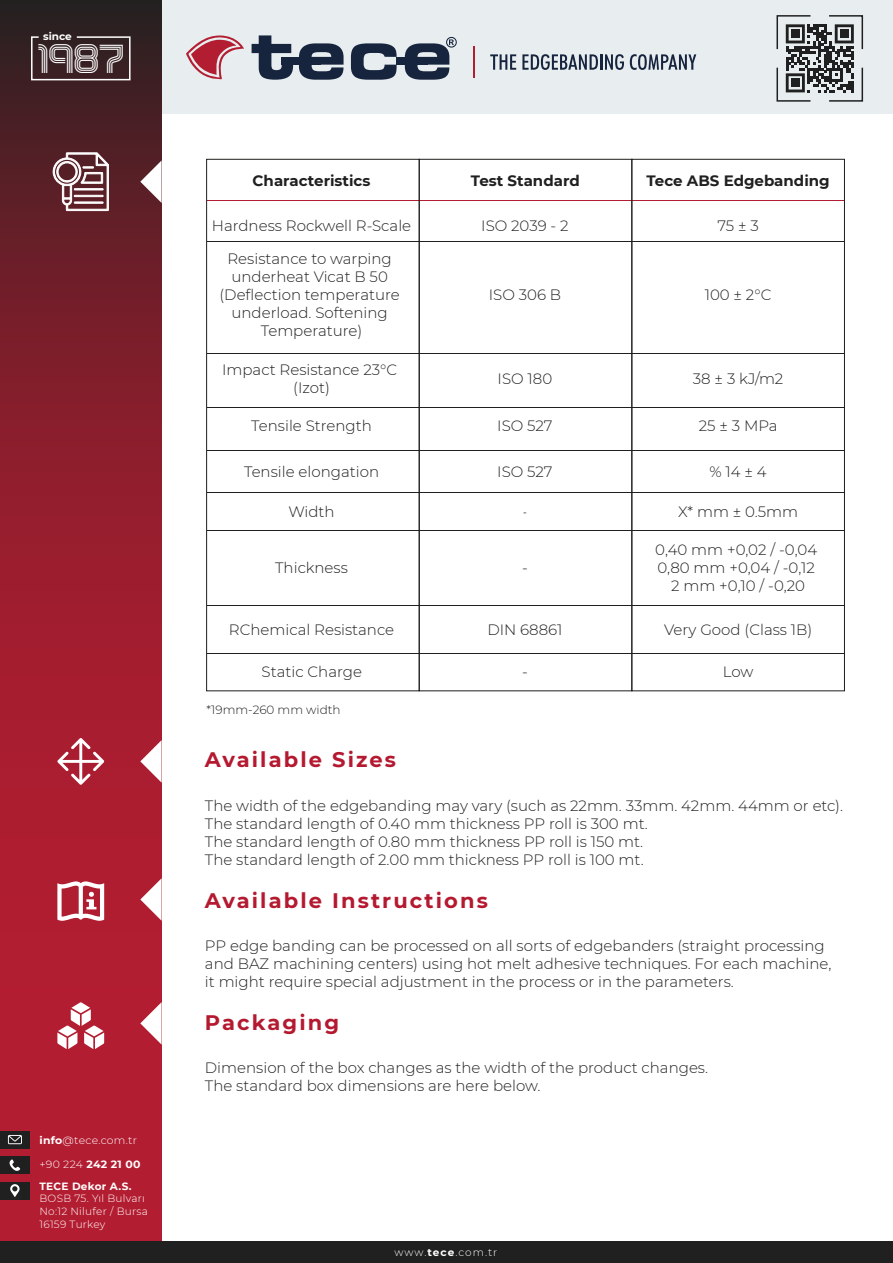
<style>
.page{position:relative;width:893px;height:1263px;background:#e8edef}
.page>*{position:absolute;margin:0;border:0;box-sizing:border-box;transform-origin:0 0}
.t1{font:42px "Incopins Clusters";color:#fff}
.t2{font:700 21px "Montserrat";letter-spacing:.1em;color:#b41930}
.t3{font:300 15px/18px "Montserrat";color:#202020}
.t4{font:700 15px "Montserrat";color:#202020}
.t5{font:300 15px "Montserrat";color:#202020;scale:.64 1}
.t6{font:300 12px "Montserrat";color:#202020}
.t7{font:300 10.5px/12.6px "Montserrat";letter-spacing:.025em;color:#fff}
.t8{font:700 10.5px "Montserrat";letter-spacing:.025em;color:#fff}
.t9{font:300 10.5px "Montserrat";letter-spacing:.025em;color:#fff;scale:1.04 1}
.t10{font:700 10.5px "Montserrat";letter-spacing:.025em;color:#fff;scale:1.04 1}
.s1{font-weight:700}
.s2{font-weight:300}
</style>
<div class="page">
<div style="left:0;top:115px;width:893px;height:1148px;background:#fff"></div>
<svg style="left:0;top:0;width:162px;height:1242px;background:#8f1d2c"></svg>
<hr style="left:473px;top:47px;width:2px;height:31px;background:#b31d31">
<svg style="left:490px;top:54px;width:26px;height:16px"></svg>
<svg style="left:522px;top:54px;width:102px;height:16px"></svg>
<svg style="left:630px;top:54px;width:66px;height:16px"></svg>
<svg style="left:252px;top:35px;width:41px;height:45px"></svg>
<svg style="left:299px;top:43px;width:45px;height:37px"></svg>
<svg style="left:351px;top:43px;width:46px;height:37px"></svg>
<svg style="left:405px;top:37px;width:52px;height:43px"></svg>
<div style="left:397px;top:57px;width:31px;height:8px;background:#16243e"></div>
<div style="left:282px;top:57px;width:39px;height:8px;background:#16243e"></div>
<svg style="left:186px;top:35px;width:58px;height:45px"></svg>
<svg style="left:30px;top:36px;width:101px;height:45px;background:#453134"></svg>
<svg style="left:776px;top:15px;width:88px;height:87px"></svg>
<div style="left:0;top:1242px;width:893px;height:21px;background:#202020"></div>
<svg style="left:140px;top:740px;width:22px;height:43px"></svg>
<svg style="left:57px;top:738px;width:47px;height:47px"></svg>
<svg style="left:140px;top:1002px;width:22px;height:43px"></svg>
<svg style="left:57px;top:1002px;width:47px;height:47px"></svg>
<svg style="left:140px;top:160px;width:22px;height:43px"></svg>
<svg style="left:52px;top:151px;width:57px;height:60px"></svg>
<hr style="left:207px;top:200px;width:637px;height:1px;background:#b31d31">
<hr style="left:207px;top:241px;width:637px;height:1px;background:#202020">
<hr style="left:207px;top:353px;width:637px;height:1px;background:#202020">
<hr style="left:207px;top:407px;width:637px;height:1px;background:#202020">
<hr style="left:207px;top:450px;width:637px;height:1px;background:#202020">
<hr style="left:207px;top:492px;width:637px;height:1px;background:#202020">
<hr style="left:207px;top:530px;width:637px;height:1px;background:#202020">
<hr style="left:207px;top:606px;width:637px;height:1px;background:#202020">
<hr style="left:207px;top:653px;width:637px;height:1px;background:#202020">
<div style="left:206px;top:159px;width:213px;height:532px;border:1px solid #1d1d1b"></div>
<div style="left:419px;top:159px;width:213px;height:532px;border:1px solid #1d1d1b"></div>
<div style="left:632px;top:159px;width:213px;height:532px;border:1px solid #1d1d1b"></div>
<svg style="left:140px;top:878px;width:22px;height:43px"></svg>
<svg style="left:57px;top:881px;width:47px;height:40px"></svg>
<div style="left:0;top:1157px;width:30px;height:17px;background:#202020"></div>
<svg style="left:10px;top:1159px;width:10px;height:12px"></svg>
<div style="left:0;top:1131px;width:30px;height:17px;background:#202020"></div>
<svg style="left:8px;top:1135px;width:14px;height:9px"></svg>
<div style="left:0;top:1182px;width:30px;height:17px;background:#202020"></div>
<svg style="left:10px;top:1184px;width:10px;height:13px"></svg>
<p class="t8" style="left:43px;top:29px;width:30px">since</p>
<h1 class="t1" style="left:38px;top:44px;width:88px">1987</h1>
<p class="t9" style="left:39px;top:1133px;width:95px"><span class="s1">info</span>@tece.com.tr</p>
<p class="t8" style="left:39px;top:1178px;width:94px">TECE Dekor A.S.</p>
<p class="t7" style="left:39px;top:1192px;width:110px">BOSB 75. Yıl Bulvarı<br>No:12 Nilufer / Bursa<br>16159 Turkey</p>
<p class="t10" style="left:39px;top:1157px;width:99px"><span class="s2">+90 224</span> 242 21 00</p>
<p class="t4" style="left:253px;top:170px;width:119px">Characteristics</p>
<p class="t3" style="left:212px;top:216px;width:201px">Hardness Rockwell R-Scale</p>
<p class="t3" style="left:481px;top:216px;width:89px">ISO 2039 - 2</p>
<p class="t3" style="left:717px;top:216px;width:43px">75 ± 3</p>
<p class="t3" style="left:219px;top:250px;width:182px;text-align:center">Resistance to warping underheat Vicat B 50 (Deflection temperature underload. Softening<br>Temperature)</p>
<p class="t3" style="left:222px;top:360px;width:177px;text-align:center">Impact Resistance 23°C (Izot)</p>
<p class="t3" style="left:251px;top:416px;width:122px">Tensile Strength</p>
<p class="t3" style="left:244px;top:462px;width:137px">Tensile elongation</p>
<p class="t3" style="left:289px;top:502px;width:47px">Width</p>
<p class="t4" style="left:471px;top:170px;width:110px">Test Standard</p>
<p class="t4" style="left:646px;top:170px;width:185px">Tece ABS Edgebanding</p>
<p class="t3" style="left:489px;top:286px;width:74px">ISO 306 B</p>
<p class="t3" style="left:705px;top:286px;width:68px">100 ± 2°C</p>
<p class="t3" style="left:693px;top:369px;width:92px">38 ± 3 kJ/m2</p>
<p class="t3" style="left:699px;top:416px;width:80px">25 ± 3 MPa</p>
<p class="t3" style="left:709px;top:462px;width:59px">% 14 ± 4</p>
<p class="t3" style="left:678px;top:502px;width:122px">X* mm ± 0.5mm</p>
<p class="t3" style="left:498px;top:369px;width:56px">ISO 180</p>
<p class="t3" style="left:497px;top:416px;width:57px">ISO 527</p>
<p class="t3" style="left:497px;top:462px;width:57px">ISO 527</p>
<p class="t5" style="left:523px;top:501px;width:7px">-</p>
<p class="t3" style="left:275px;top:558px;width:74px">Thickness</p>
<p class="t3" style="left:229px;top:620px;width:167px">RChemical Resistance</p>
<p class="t3" style="left:262px;top:662px;width:102px">Static Charge</p>
<p class="t6" style="left:206px;top:701px;width:136px">*19mm-260 mm width</p>
<p class="t3" style="left:522px;top:558px;width:7px">-</p>
<p class="t3" style="left:487px;top:620px;width:77px">DIN 68861</p>
<p class="t3" style="left:522px;top:662px;width:7px">-</p>
<p class="t3" style="left:655px;top:540px;width:163px;text-align:center">0,40 mm +0,02 / -0,04<br>0,80 mm +0,04 / -0,12<br>2 mm +0,10 / -0,20</p>
<p class="t3" style="left:664px;top:620px;width:150px">Very Good (Class 1B)</p>
<p class="t3" style="left:723px;top:662px;width:32px">Low</p>
<h2 class="t2" style="left:205px;top:745px;width:193px">Available Sizes</h2>
<p class="t3" style="left:205px;top:796px;width:640px">The width of the edgebanding may vary (such as 22mm. 33mm. 42mm. 44mm or etc).<br>The standard length of 0.40 mm thickness PP roll is 300 mt.<br>The standard length of 0.80 mm thickness PP roll is 150 mt.<br>The standard length of 2.00 mm thickness PP roll is 100 mt.</p>
<h2 class="t2" style="left:205px;top:885px;width:284px">Available Instructions</h2>
<p class="t3" style="left:205px;top:936px;width:628px">PP edge banding can be processed on all sorts of edgebanders (straight processing and BAZ machining centers) using hot melt adhesive techniques. For each machine, it might require special adjustment in the process or in the parameters.</p>
<h2 class="t2" style="left:205px;top:1007px;width:136px">Packaging</h2>
<p class="t3" style="left:205px;top:1058px;width:505px">Dimension of the box changes as the width of the product changes.<br>The standard box dimensions are here below.</p>
<p class="t7" style="left:394px;top:1246px;width:104px">www.<span class="s1">tece</span>.com.tr</p>
</div>
